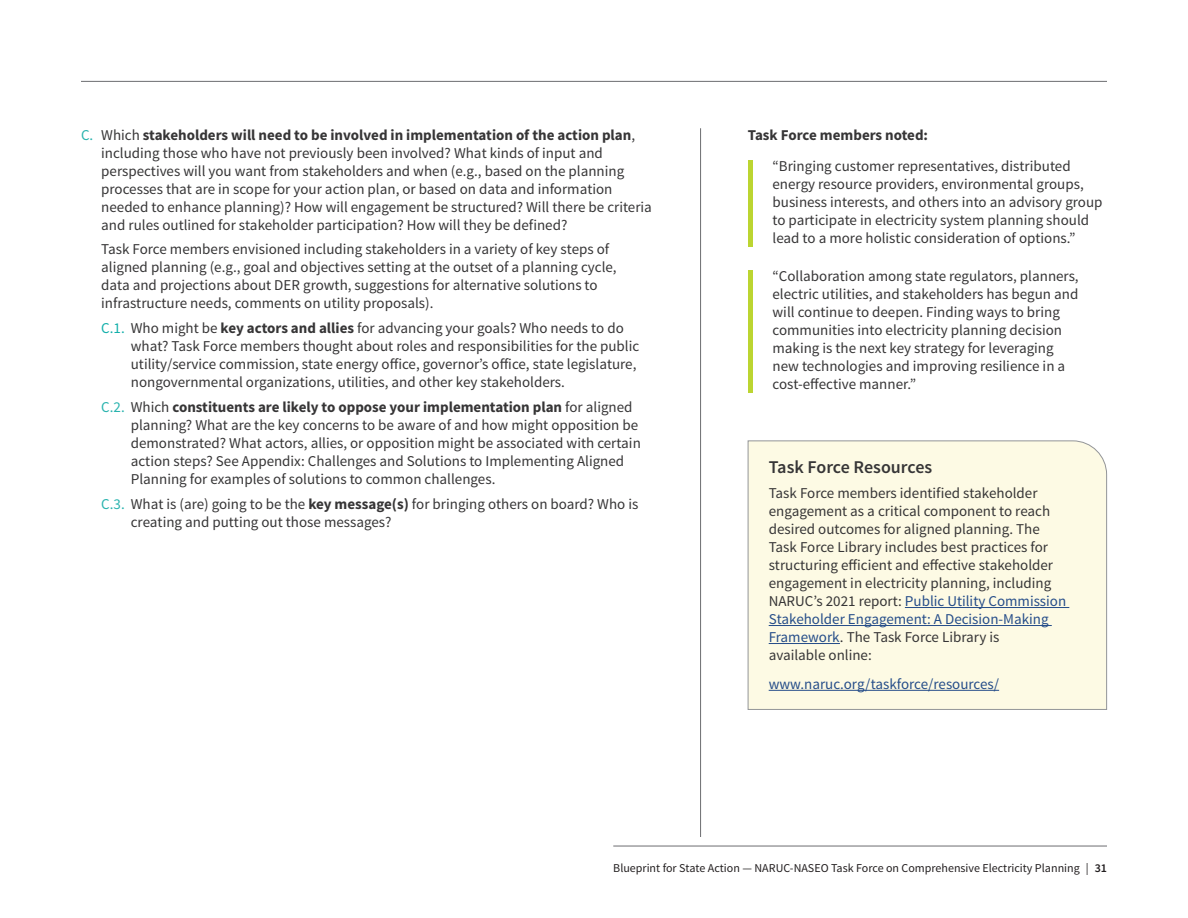
<style>
.page{position:relative;width:1188px;height:918px;background:#fff}
.page>*{position:absolute;margin:0;border:0;box-sizing:border-box;transform-origin:0 0}
.t1{font:600 18px "Source Sans Pro";color:#363536}
.letters-paragraph{font:15px/18px "Source Sans Pro";color:#363536}
.body{font:15px/18px "Source Sans Pro";color:#363536}
.quote{font:15px/18px "Source Sans Pro";color:#363536}
.body-2{font:15px "Source Sans Pro";color:#254d89}
.quote-header{font:700 15px "Source Sans Pro";color:#363536}
.t2{font:12px "Source Sans Pro";color:#231f20}
.s1{color:#29b3ae}
.s2{font-weight:700}
.s3{color:#13afaa}
.s4{color:#254d89}
.s5{font-weight:600}
</style>
<div class="page">
<hr style="left:700px;top:128px;width:1px;height:709px;background:#6c6d70">
<hr style="left:81px;top:81px;width:1026px;height:1px;background:#6c6d70">
<hr style="left:613px;top:846px;width:494px;height:1px;background:#6c6d70">
<hr style="left:748px;top:160px;width:4px;height:87px;background:#bcd531">
<hr style="left:748px;top:270px;width:4px;height:123px;background:#bcd531">
<svg style="left:747px;top:440px;width:360px;height:270px;background:#f7f5e1"></svg>
<p class="body" style="left:101px;top:126px;width:552px;text-indent:-20px"><span class="s1">C.</span> Which <span class="s2">stakeholders will need to be involved in implementation of the action plan</span>, including those who have not previously been involved? What kinds of input and perspectives will you want from stakeholders and when (e.g., based on the planning processes that are in scope for your action plan, or based on data and information needed to enhance planning)? How will engagement be structured? Will there be criteria and rules outlined for stakeholder participation? How will they be defined?</p>
<p class="letters-paragraph" style="left:101px;top:241px;width:517px">Task Force members envisioned including stakeholders in a variety of key steps of aligned planning (e.g., goal and objectives setting at the outset of a planning cycle, data and projections about DER growth, suggestions for alternative solutions to infrastructure needs, comments on utility proposals).</p>
<p class="letters-paragraph" style="left:131px;top:319px;width:510px;text-indent:-30px"><span class="s3">C.1.</span> Who might be <span class="s2">key actors and allies</span> for advancing your goals? Who needs to do what? Task Force members thought about roles and responsibilities for the public utility/service commission, state energy office, governor’s office, state legislature, nongovernmental organizations, utilities, and other key stakeholders.</p>
<p class="letters-paragraph" style="left:131px;top:398px;width:512px;text-indent:-30px"><span class="s1">C.2.</span> Which <span class="s2">constituents are likely to oppose your implementation plan</span> for aligned planning? What are the key concerns to be aware of and how might opposition be demonstrated? What actors, allies, or opposition might be associated with certain action steps? See Appendix: Challenges and Solutions to Implementing Aligned Planning for examples of solutions to common challenges.</p>
<p class="letters-paragraph" style="left:131px;top:495px;width:509px;text-indent:-30px"><span class="s1">C.3.</span> What is (are) going to be the <span class="s2">key message(s)</span> for bringing others on board? Who is creating and putting out those messages?</p>
<p class="quote-header" style="left:748px;top:124px;width:182px">Task Force members noted:</p>
<p class="quote" style="left:773px;top:157px;width:332px">“Bringing customer representatives, distributed energy resource providers, environmental groups, business interests, and others into an advisory group to participate in electricity system planning should lead to a more holistic consideration of options.”</p>
<p class="quote" style="left:773px;top:268px;width:308px">“Collaboration among state regulators, planners, electric utilities, and stakeholders has begun and will continue to deepen. Finding ways to bring communities into electricity planning decision making is the next key strategy for leveraging new technologies and improving resilience in a cost-effective manner.”</p>
<p class="t1" style="left:769px;top:456px;width:165px">Task Force Resources</p>
<p class="body" style="left:769px;top:484px;width:299px">Task Force members identified stakeholder engagement as a critical component to reach desired outcomes for aligned planning. The Task Force Library includes best practices for structuring efficient and effective stakeholder engagement in electricity planning, including NARUC’s 2021 report: <span class="s4">Public Utility Commission Stakeholder Engagement: A Decision-Making Framework</span>. The Task Force Library is<br>available online:</p>
<p class="body-2" style="left:769px;top:675px;width:232px">www.naruc.org/taskforce/resources/</p>
<p class="t2" style="left:613px;top:861px;width:495px">Blueprint for State Action — NARUC-NASEO Task Force on Comprehensive Electricity Planning | <span class="s5">31</span></p>
</div>
